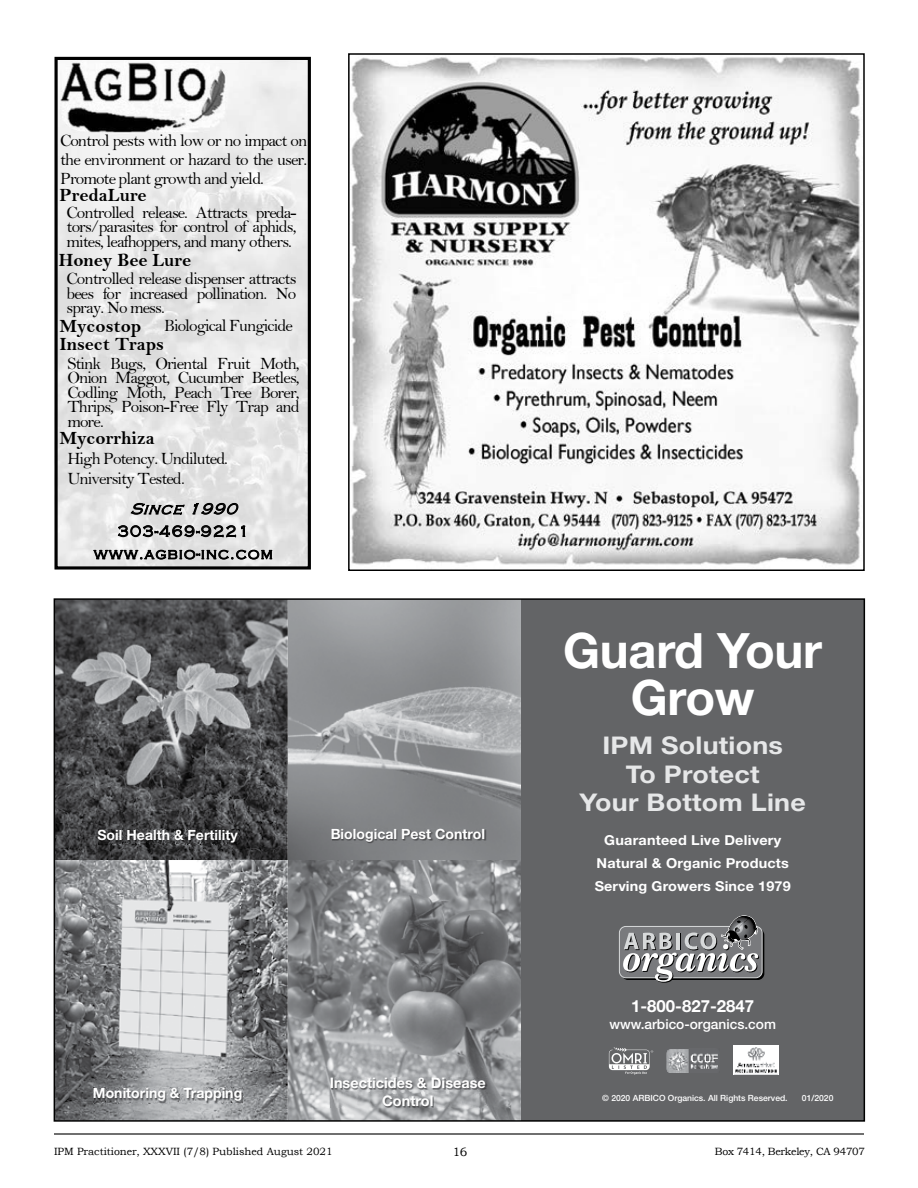
<style>
.page{position:relative;width:918px;height:1188px;background:#fff}
.page>*{position:absolute;margin:0;border:0;box-sizing:border-box;transform-origin:0 0}
.t1{font:700 48.75px/47.2px "Helvetica Neue LT Std";letter-spacing:-.005em;color:#fff;text-align:center}
.t2{font:700 24.45px/29px "Helvetica Neue LT Std";letter-spacing:.01em;color:#e6e7e8;text-align:center;scale:1.1 1}
.t3{font:700 18.9px "Bell";color:#000}
.t4{font:17.4px/14.5px "Bell";letter-spacing:-.055em;color:#000;text-align:justify}
.t5{font:700 16.8px "Helvetica Neue LT Std";color:#fff}
.t6{font:300 15.6px/22.5px "Copperplate Gothic";letter-spacing:.075em;color:#000;text-align:center}
.t7{font:italic 300 15.6px "Copperplate Gothic";color:#000}
.t8{font:700 14.55px/17.4px "Helvetica Neue LT Std";color:#fff;text-align:center}
.t9{font:700 14.1px "Helvetica Neue LT Std";color:#fff}
.t10{font:700 13.8px/23px "Helvetica Neue LT Std";letter-spacing:.01em;color:#fff;text-align:center;scale:1.05 1}
.t11{font:500 13.8px "Helvetica Neue LT Std";color:#fff}
.t12{font:12px "Bookman Old Style";color:#000}
.t13{font:10.5px "Bookman Old Style";color:#000}
.t14{font:10.5px "Bookman Old Style";letter-spacing:-.025em;color:#000}
.t15{font:500 8.55px "Helvetica Neue LT Std";color:#fff}
.s1{font-weight:700;font-size:18.9px}
</style>
<div class="page">
<hr style="left:54px;top:1133px;width:810px;height:2px;background:#000">
<div style="left:51px;top:56px;width:264px;height:514px;background:linear-gradient(to bottom,#fff,#fff)"></div>
<img style="left:59px;top:61px;width:248px;height:505px">
<div style="left:55px;top:57px;width:256px;height:513px;border:3px solid #000"></div>
<img style="left:351px;top:57px;width:509px;height:508px">
<div style="left:348px;top:53px;width:517px;height:518px;border:2px solid #000"></div>
<img style="left:57px;top:601px;width:464px;height:518px">
<img style="left:332px;top:828px;width:154px;height:15px">
<img style="left:331px;top:1078px;width:156px;height:30px">
<img style="left:94px;top:1088px;width:149px;height:15px">
<img style="left:98px;top:829px;width:142px;height:15px">
<div style="left:521px;top:599px;width:343px;height:522px;background:#636466"></div>
<div style="left:619px;top:926px;width:144px;height:52px;border:1px solid #d7d9da;border-radius:6px"></div>
<svg style="left:623px;top:915px;width:138px;height:68px"></svg>
<svg style="left:609px;top:1047px;width:44px;height:27px"></svg>
<img style="left:667px;top:1049px;width:51px;height:23px">
<img style="left:734px;top:1046px;width:44px;height:28px">
<p class="t4" style="left:60px;top:131px;width:249px;line-height:19.2px">Control pests with low or no impact on the environment or hazard to the user.<br>Promote plant growth and yield.</p>
<p class="t3" style="left:59px;top:184px;width:89px">PredaLure</p>
<p class="t4" style="left:67px;top:205px;width:231px">Controlled release. Attracts preda&shy;tors/parasites for control of aphids, mites, leafhoppers, and many others.</p>
<p class="t3" style="left:59px;top:248px;width:134px">Honey Bee Lure</p>
<p class="t4" style="left:67px;top:271px;width:231px">Controlled release dispenser attracts bees for increased pollination. No spray. No mess.</p>
<p class="t4" style="left:59px;top:307px;width:242px;line-height:38px;text-align:center"><span class="s1">Mycostop</span> Biological Fungicide<br>Stink Bugs, Oriental Fruit Moth,</p>
<p class="t4" style="left:67px;top:370px;width:234px">Onion Maggot, Cucumber Beetles, Codling Moth, Peach Tree Borer, Thrips, Poison-Free Fly Trap and more.</p>
<p class="t3" style="left:59px;top:333px;width:106px">Insect Traps</p>
<p class="t3" style="left:59px;top:426px;width:97px">Mycorrhiza</p>
<p class="t4" style="left:67px;top:449px;width:162px;line-height:19.2px">High Potency. Undiluted.<br>University Tested.</p>
<p class="t7" style="left:130px;top:500px;width:114px">Since 1990</p>
<p class="t6" style="left:94px;top:520px;width:181px">303-469-9221 www.agbio-inc.com</p>
<p class="t9" style="left:97px;top:826px;width:142px">Soil Health &amp; Fertility</p>
<p class="t9" style="left:331px;top:825px;width:156px">Biological Pest Control</p>
<p class="t9" style="left:93px;top:1085px;width:151px">Monitoring &amp; Trapping</p>
<p class="t8" style="left:330px;top:1074px;width:158px">Insecticides &amp; Disease<br>Control</p>
<h1 class="t1" style="left:563px;top:626px;width:261px">Guard Your<br>Grow</h1>
<h2 class="t2" style="left:580px;top:730px;width:207px">IPM Solutions<br>To Protect<br>Your Bottom Line</h2>
<p class="t10" style="left:595px;top:828px;width:188px">Guaranteed Live Delivery<br>Natural &amp; Organic Products<br>Serving Growers Since 1979</p>
<p class="t5" style="left:631px;top:996px;width:125px">1-800-827-2847</p>
<p class="t11" style="left:609px;top:1016px;width:168px">www.arbico-organics.com</p>
<p class="t15" style="left:602px;top:1093px;width:187px">© 2020 ARBICO Organics. All Rights Reserved.</p>
<p class="t15" style="left:802px;top:1093px;width:33px">01/2020</p>
<p class="t13" style="left:54px;top:1145px;width:280px">IPM Practitioner, XXXVII (7/8) Published August 2021</p>
<p class="t12" style="left:453px;top:1145px;width:16px">16</p>
<p class="t14" style="left:715px;top:1145px;width:152px">Box 7414, Berkeley, CA 94707</p>
</div>
